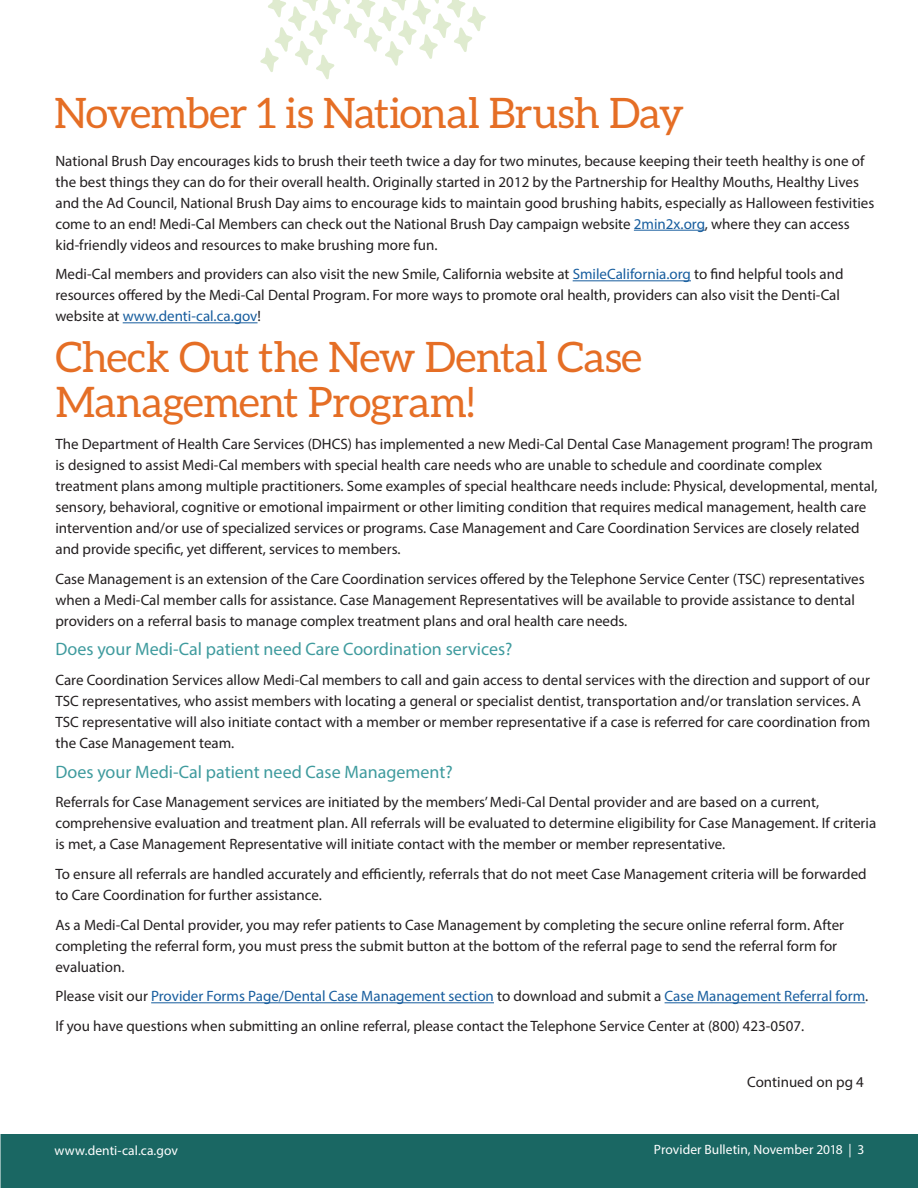
<style>
.page{position:relative;width:918px;height:1188px;background:#fff}
.page>*{position:absolute;margin:0;border:0;box-sizing:border-box;transform-origin:0 0}
.t1{font:42px/45px "Aleo";letter-spacing:-.015em;color:#e56e25}
.t2{font:18px "Myriad Pro";color:#3f9b9e}
.t3{font:15px/21px "Myriad Pro";color:#231f20}
.t4{font:15px "Myriad Pro";color:#175d9e}
.t5{font:13.5px "Myriad Pro";letter-spacing:.005em;color:#fff}
.s1{color:#175d9e}
.s2{color:#231f20}
</style>
<div class="page">
<div style="left:1px;top:1134px;width:917px;height:54px;background:#1a6763"></div>
<svg style="left:260px;top:0;width:226px;height:79px"></svg>
<hr style="left:634px;top:230px;width:71px;height:1px;background:#175d9e">
<hr style="left:573px;top:280px;width:118px;height:1px;background:#175d9e">
<hr style="left:123px;top:322px;width:135px;height:1px;background:#175d9e">
<hr style="left:151px;top:1002px;width:343px;height:1px;background:#175d9e">
<hr style="left:665px;top:1002px;width:200px;height:1px;background:#175d9e">
<h1 class="t1" style="left:54px;top:90px;width:632px">November 1 is National Brush Day</h1>
<p class="t3" style="left:55px;top:150px;width:820px">National Brush Day encourages kids to brush their teeth twice a day for two minutes, because keeping their teeth healthy is one of the best things they can do for their overall health. Originally started in 2012 by the Partnership for Healthy Mouths, Healthy Lives and the Ad Council, National Brush Day aims to encourage kids to maintain good brushing habits, especially as Halloween festivities come to an end! Medi-Cal Members can check out the National Brush Day campaign website <span class="s1">2min2x.org</span>, where they can access kid-friendly videos and resources to make brushing more fun.</p>
<p class="t3" style="left:55px;top:264px;width:790px">Medi-Cal members and providers can also visit the new Smile, California website at <span class="s1">SmileCalifornia.org</span> to fnd helpful tools and resources ofered by the Medi-Cal Dental Program. For more ways to promote oral health, providers can also visit the Denti-Cal website at <span class="s1">www.denti-cal.ca.gov</span>!</p>
<h1 class="t1" style="left:55px;top:334px;width:588px">Check Out the New Dental Case<br>Management Program!</h1>
<p class="t3" style="left:55px;top:433px;width:824px">The Department of Health Care Services (DHCS) has implemented a new Medi-Cal Dental Case Management program! The program is designed to assist Medi-Cal members with special health care needs who are unable to schedule and coordinate complex treatment plans among multiple practitioners. Some examples of special healthcare needs include: Physical, developmental, mental, sensory, behavioral, cognitive or emotional impairment or other limiting condition that requires medical management, health care intervention and/or use of specialized services or programs. Case Management and Care Coordination Services are closely related and provide specifc, yet diferent, services to members.</p>
<p class="t3" style="left:55px;top:568px;width:811px">Case Management is an extension of the Care Coordination services ofered by the Telephone Service Center (TSC) representatives when a Medi-Cal member calls for assistance. Case Management Representatives will be available to provide assistance to dental providers on a referral basis to manage complex treatment plans and oral health care needs.</p>
<p class="t2" style="left:55px;top:638px;width:459px">Does your Medi-Cal patient need Care Coordination services?</p>
<p class="t3" style="left:55px;top:669px;width:816px">Care Coordination Services allow Medi-Cal members to call and gain access to dental services with the direction and support of our TSC representatives, who assist members with locating a general or specialist dentist, transportation and/or translation services. A TSC representative will also initiate contact with a member or member representative if a case is referred for care coordination from the Case Management team.</p>
<p class="t2" style="left:55px;top:761px;width:399px">Does your Medi-Cal patient need Case Management?</p>
<p class="t3" style="left:55px;top:792px;width:822px">Referrals for Case Management services are initiated by the members’ Medi-Cal Dental provider and are based on a current, comprehensive evaluation and treatment plan. All referrals will be evaluated to determine eligibility for Case Management. If criteria is met, a Case Management Representative will initiate contact with the member or member representative.</p>
<p class="t3" style="left:55px;top:863px;width:813px">To ensure all referrals are handled accurately and efciently, referrals that do not meet Case Management criteria will be forwarded to Care Coordination for further assistance.</p>
<p class="t3" style="left:55px;top:914px;width:790px">As a Medi-Cal Dental provider, you may refer patients to Case Management by completing the secure online referral form. After completing the referral form, you must press the submit button at the bottom of the referral page to send the referral form for evaluation.</p>
<p class="t4" style="left:55px;top:987px;width:814px"><span class="s2">Please visit our</span> Provider Forms Page/Dental Case Management section <span class="s2">to download and submit a</span> Case Management Referral form<span class="s2">.</span></p>
<p class="t3" style="left:55px;top:1015px;width:750px">If you have questions when submitting an online referral, please contact the Telephone Service Center at (800) 423-0507.</p>
<p class="t3" style="left:747px;top:1071px;width:118px">Continued on pg 4</p>
<p class="t5" style="left:55px;top:1142px;width:125px">www.denti-cal.ca.gov</p>
<p class="t5" style="left:654px;top:1141px;width:212px">Provider Bulletin, November 2018 | 3</p>
</div>
